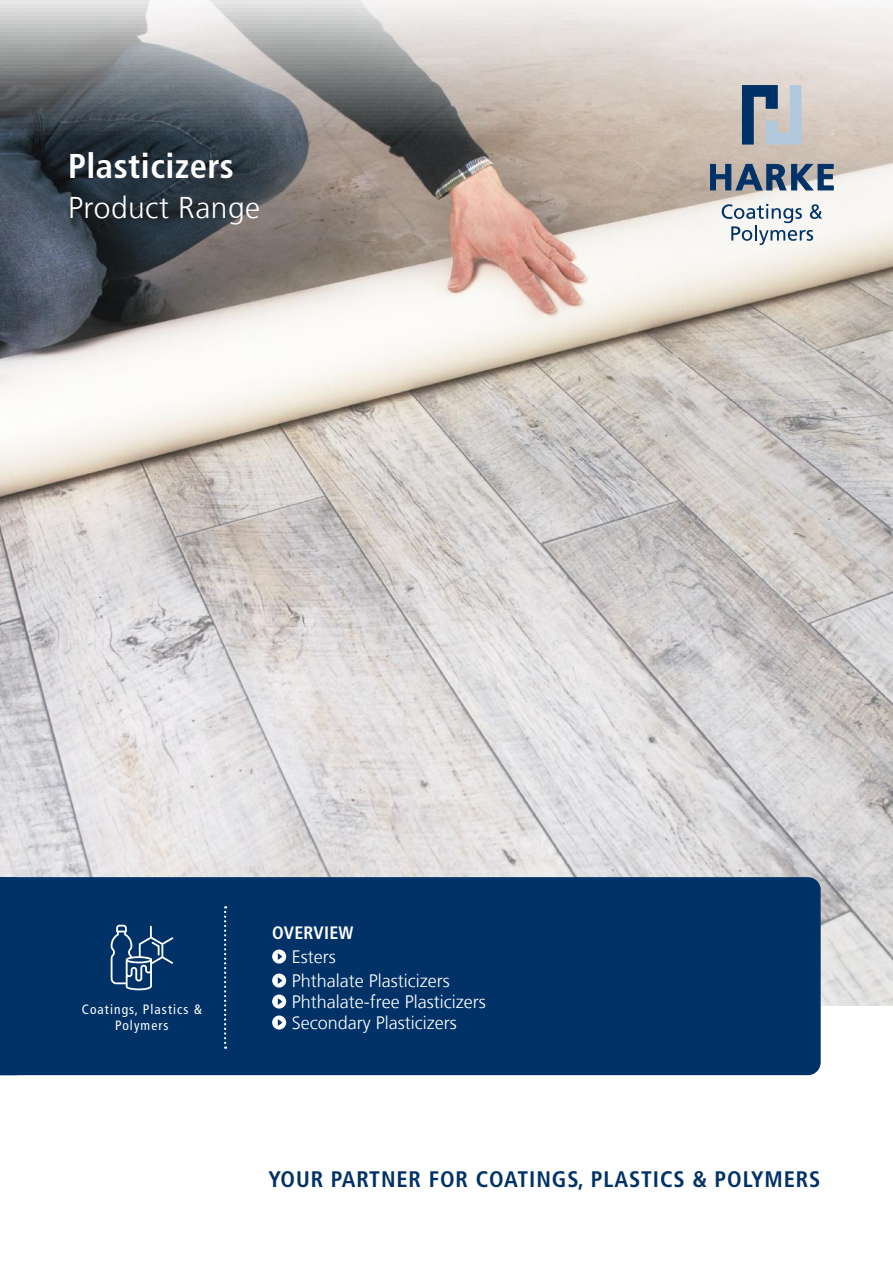
<style>
.page{position:relative;width:893px;height:1263px;background:#fff}
.page>*{position:absolute;margin:0;border:0;box-sizing:border-box;transform-origin:0 0}
.t1{font:700 condensed 34.5px "Frutiger LT Pro";letter-spacing:.015em;color:#fff}
.t2{font:300 30px "Frutiger LT";letter-spacing:.015em;color:#fff}
.t3{font:700 condensed 22.5px "Frutiger LT Pro";letter-spacing:.04em;color:#003267}
.t4{font:300 18px/24px "Frutiger LT";color:#fff}
.t5{font:700 condensed 18px "Frutiger LT Pro";letter-spacing:.015em;color:#fff}
.t6{font:condensed 13.5px/16.2px "Frutiger LT Pro";letter-spacing:.08em;color:#fff;text-align:center}
</style>
<div class="page">
<img style="left:0;top:0;width:893px;height:1005px">
<div style="left:0;top:877px;width:821px;height:198px;background:#003267"></div>
<svg style="left:224px;top:906px;width:2px;height:143px"></svg>
<svg style="left:722px;top:204px;width:100px;height:41px"></svg>
<svg style="left:742px;top:85px;width:59px;height:60px;background:#8698ac"></svg>
<svg style="left:710px;top:164px;width:123px;height:26px;background:#5d7289"></svg>
<svg style="left:111px;top:925px;width:62px;height:65px;background:#2f5883"></svg>
<svg style="left:272px;top:949px;width:14px;height:14px"></svg>
<svg style="left:278px;top:953px;width:4px;height:7px"></svg>
<svg style="left:272px;top:973px;width:14px;height:14px"></svg>
<svg style="left:278px;top:977px;width:4px;height:7px"></svg>
<svg style="left:272px;top:994px;width:14px;height:14px"></svg>
<svg style="left:278px;top:998px;width:4px;height:7px"></svg>
<svg style="left:272px;top:1015px;width:14px;height:14px"></svg>
<svg style="left:278px;top:1019px;width:4px;height:7px"></svg>
<h1 class="t1" style="left:68px;top:145px;width:167px">Plasticizers</h1>
<h2 class="t2" style="left:68px;top:191px;width:194px">Product Range</h2>
<p class="t6" style="left:82px;top:1001px;width:122px">Coatings, Plastics &amp;<br>Polymers</p>
<p class="t5" style="left:272px;top:922px;width:83px">OVERVIEW</p>
<p class="t4" style="left:292px;top:945px;width:159px">Esters<br>Phthalate Plasticizers</p>
<p class="t4" style="left:292px;top:992px;width:195px;line-height:21px">Phthalate-free Plasticizers<br>Secondary Plasticizers</p>
<p class="t3" style="left:268px;top:1165px;width:554px">YOUR PARTNER FOR COATINGS, PLASTICS &amp; POLYMERS</p>
</div>
